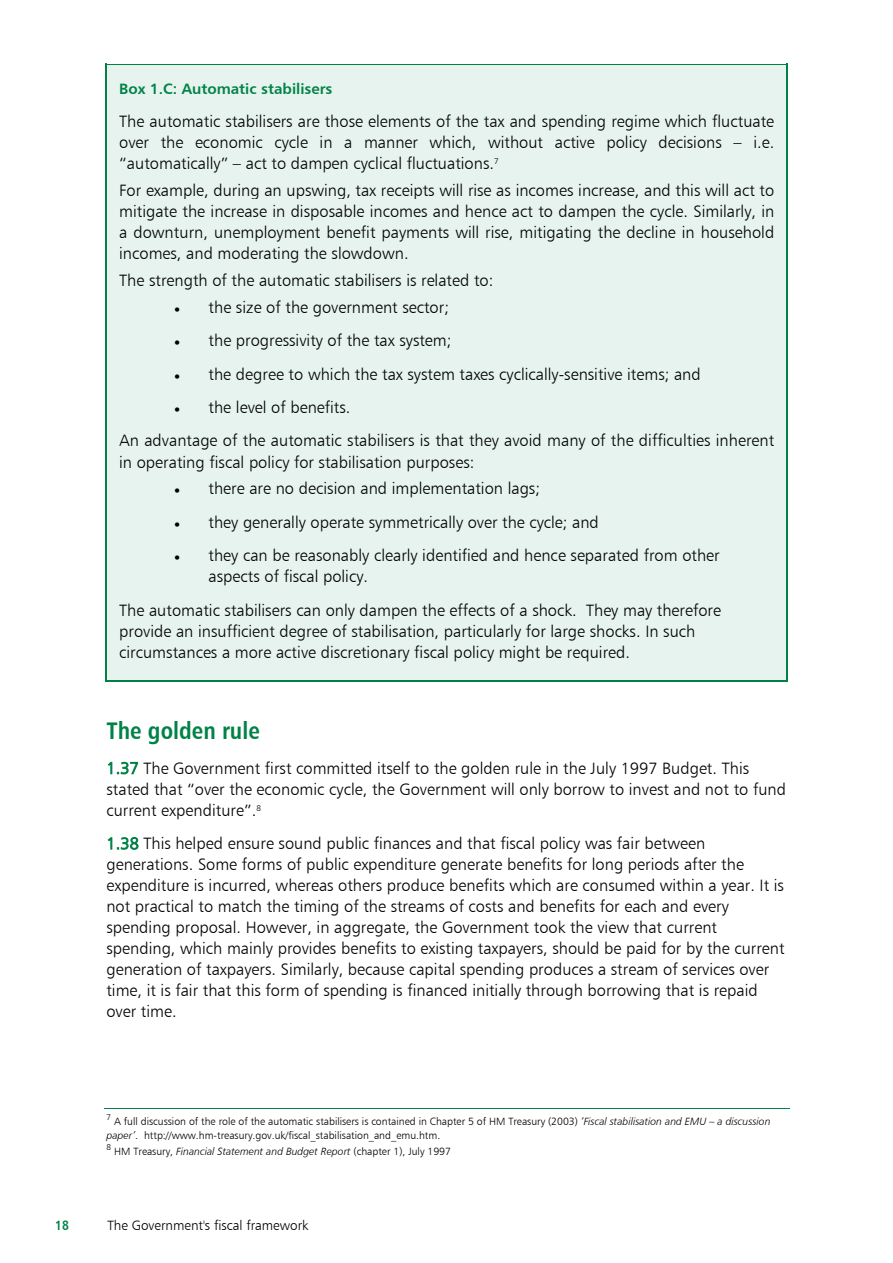
<style>
.page{position:relative;width:893px;height:1263px;background:#fff}
.page>*{position:absolute;margin:0;border:0;box-sizing:border-box;transform-origin:0 0}
.t1{font:700 24px "Humnst 777 Cn BT";color:#008247}
.t2{font:16.5px/21px "Humnst 777 Lt BT";color:#000}
.t3{font:700 15px "Humnst 777 BT";color:#008247}
.t4{font:13.5px "Humnst 777 Lt BT";color:#000}
.t5{font:700 13.5px "Humnst 777 Cn BT";color:#008247}
.t6{font:10.5px/14.1px "Humnst 777 Lt BT";color:#000}
.t7{font:italic 10.5px "Humnst 777 Lt BT";color:#000}
.t8{font:8.25px "Humnst 777 Lt BT";color:#000}
.s1{color:#008247}
.s2{font-style:italic}
.s3{font-style:normal}
</style>
<div class="page">
<div style="left:107px;top:78px;width:679px;height:590px;background:#e6f3ee"></div>
<svg style="left:106px;top:65px;width:1px;height:13px"></svg>
<hr style="left:106px;top:64px;width:680px;height:1px;background:#008247">
<div style="left:107px;top:65px;width:679px;height:13px;background:#e6f3ee"></div>
<svg style="left:786px;top:64px;width:1px;height:14px"></svg>
<div style="left:105px;top:668px;width:683px;height:12px;background:#e6f3ee"></div>
<hr style="left:106px;top:78px;width:1px;height:604px;background:#008247">
<hr style="left:106px;top:680px;width:680px;height:2px;background:#008247">
<hr style="left:786px;top:78px;width:1px;height:604px;background:#008247">
<hr style="left:104px;top:1109px;width:685px;height:1px;background:#008247">
<p class="t3" style="left:119px;top:79px;width:215px">Box 1.C: Automatic stabilisers</p>
<p class="t2" style="left:119px;top:111px;width:656px;text-align:justify">The automatic stabilisers are those elements of the tax and spending regime which fluctuate over the economic cycle in a manner which, without active policy decisions – i.e. “automatically” – act to dampen cyclical fluctuations.<sup>7</sup></p>
<p class="t2" style="left:119px;top:180px;width:656px;text-align:justify">For example, during an upswing, tax receipts will rise as incomes increase, and this will act to mitigate the increase in disposable incomes and hence act to dampen the cycle. Similarly, in a downturn, unemployment benefit payments will rise, mitigating the decline in household incomes, and moderating the slowdown.</p>
<p class="t2" style="left:119px;top:270px;width:376px">The strength of the automatic stabilisers is related to:</p>
<p class="t2" style="left:174px;top:296px;width:276px">• the size of the government sector;</p>
<p class="t2" style="left:174px;top:330px;width:278px">• the progressivity of the tax system;</p>
<p class="t2" style="left:174px;top:363px;width:528px">• the degree to which the tax system taxes cyclically-sensitive items; and</p>
<p class="t2" style="left:119px;top:390px;width:656px;line-height:33.5px;text-indent:55px">• the level of benefits.<br>An advantage of the automatic stabilisers is that they avoid many of the difficulties inherent</p>
<p class="t2" style="left:119px;top:451px;width:357px">in operating fiscal policy for stabilisation purposes:</p>
<p class="t2" style="left:174px;top:478px;width:367px">• there are no decision and implementation lags;</p>
<p class="t2" style="left:174px;top:511px;width:426px">• they generally operate symmetrically over the cycle; and</p>
<p class="t2" style="left:209px;top:545px;width:512px;text-indent:-34px">• they can be reasonably clearly identified and hence separated from other aspects of fiscal policy.</p>
<p class="t2" style="left:119px;top:599px;width:603px">The automatic stabilisers can only dampen the effects of a shock. They may therefore provide an insufficient degree of stabilisation, particularly for large shocks. In such circumstances a more active discretionary fiscal policy might be required.</p>
<h1 class="t1" style="left:106px;top:715px;width:155px">The golden rule</h1>
<p class="t2" style="left:106px;top:757px;width:681px"><span class="s1">1.37</span> The Government first committed itself to the golden rule in the July 1997 Budget. This stated that “over the economic cycle, the Government will only borrow to invest and not to fund current expenditure”.<sup>8</sup></p>
<p class="t2" style="left:106px;top:833px;width:679px"><span class="s1">1.38</span> This helped ensure sound public finances and that fiscal policy was fair between generations. Some forms of public expenditure generate benefits for long periods after the expenditure is incurred, whereas others produce benefits which are consumed within a year. It is not practical to match the timing of the streams of costs and benefits for each and every spending proposal. However, in aggregate, the Government took the view that current spending, which mainly provides benefits to existing taxpayers, should be paid for by the current generation of taxpayers. Similarly, because capital spending produces a stream of services over time, it is fair that this form of spending is financed initially through borrowing that is repaid over time.</p>
<p class="t8" style="left:106px;top:1112px;width:6px">7</p>
<p class="t6" style="left:106px;top:1114px;width:665px;text-indent:8px">A full discussion of the role of the automatic stabilisers is contained in Chapter 5 of HM Treasury (2003) <span class="s2">‘Fiscal stabilisation and EMU – a discussion paper’</span>. http://www.hm-treasury.gov.uk/fiscal_stabilisation_and_emu.htm.</p>
<p class="t8" style="left:106px;top:1142px;width:6px">8</p>
<p class="t7" style="left:114px;top:1145px;width:338px"><span class="s3">HM Treasury,</span> Financial Statement and Budget Report <span class="s3">(chapter 1), July 1997</span></p>
<p class="t5" style="left:55px;top:1217px;width:15px">18</p>
<p class="t4" style="left:107px;top:1217px;width:203px">The Government's fiscal framework</p>
</div>
